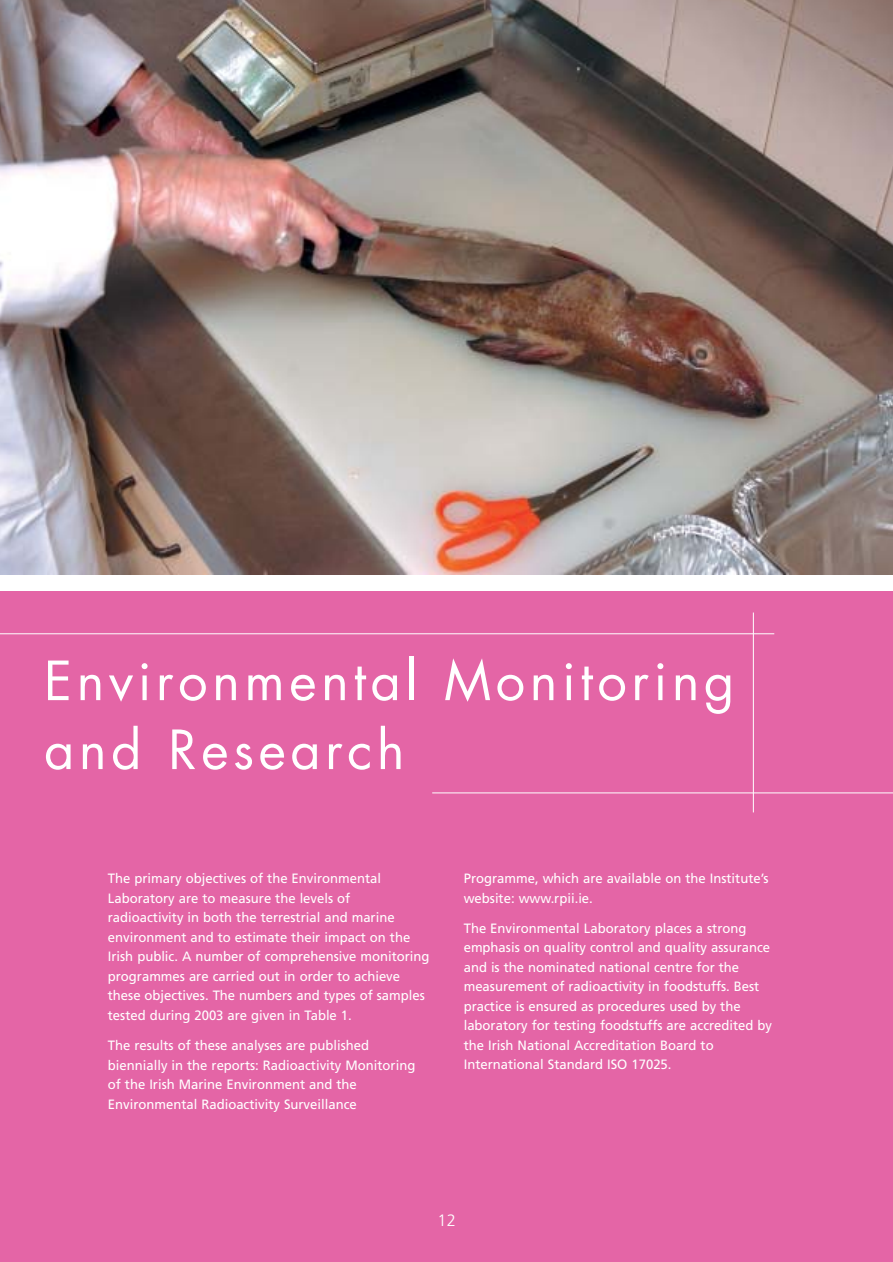
<style>
.page{position:relative;width:893px;height:1262px;background:#fff}
.page>*{position:absolute;margin:0;border:0;box-sizing:border-box;transform-origin:0 0}
.t1{font:52.5px/68.8px "Futura";letter-spacing:.085em;color:#fff}
.t2{font:300 16.5px "Frutiger";color:#fff}
.t3{font:13.5px/19.5px "Frutiger";color:#fff}
</style>
<div class="page">
<div style="left:0;top:591px;width:892px;height:670px;background:#e465a6"></div>
<hr style="left:0;top:633px;width:774px;height:1px;background:#fff">
<hr style="left:432px;top:792px;width:460px;height:1px;background:#fff">
<hr style="left:753px;top:612px;width:1px;height:200px;background:#fff">
<img style="left:0;top:0;width:892px;height:574px">
<h1 class="t1" style="left:44px;top:651px;width:692px">Environmental Monitoring and Research</h1>
<p class="t3" style="left:108px;top:870px;width:323px">The primary objectives of the Environmental Laboratory are to measure the levels of<br>radioactivity in both the terrestrial and marine environment and to estimate their impact on the Irish public. A number of comprehensive monitoring programmes are carried out in order to achieve these objectives. The numbers and types of samples tested during 2003 are given in Table 1.</p>
<p class="t3" style="left:108px;top:1036px;width:309px">The results of these analyses are published biennially in the reports: Radioactivity Monitoring of the Irish Marine Environment and the Environmental Radioactivity Surveillance</p>
<p class="t3" style="left:463px;top:870px;width:306px">Programme, which are available on the Institute’s website: www.rpii.ie.</p>
<p class="t3" style="left:463px;top:919px;width:310px">The Environmental Laboratory places a strong emphasis on quality control and quality assurance and is the nominated national centre for the measurement of radioactivity in foodstuffs. Best practice is ensured as procedures used by the laboratory for testing foodstuffs are accredited by the Irish National Accreditation Board to International Standard ISO 17025.</p>
<p class="t2" style="left:437px;top:1213px;width:20px">12</p>
</div>
